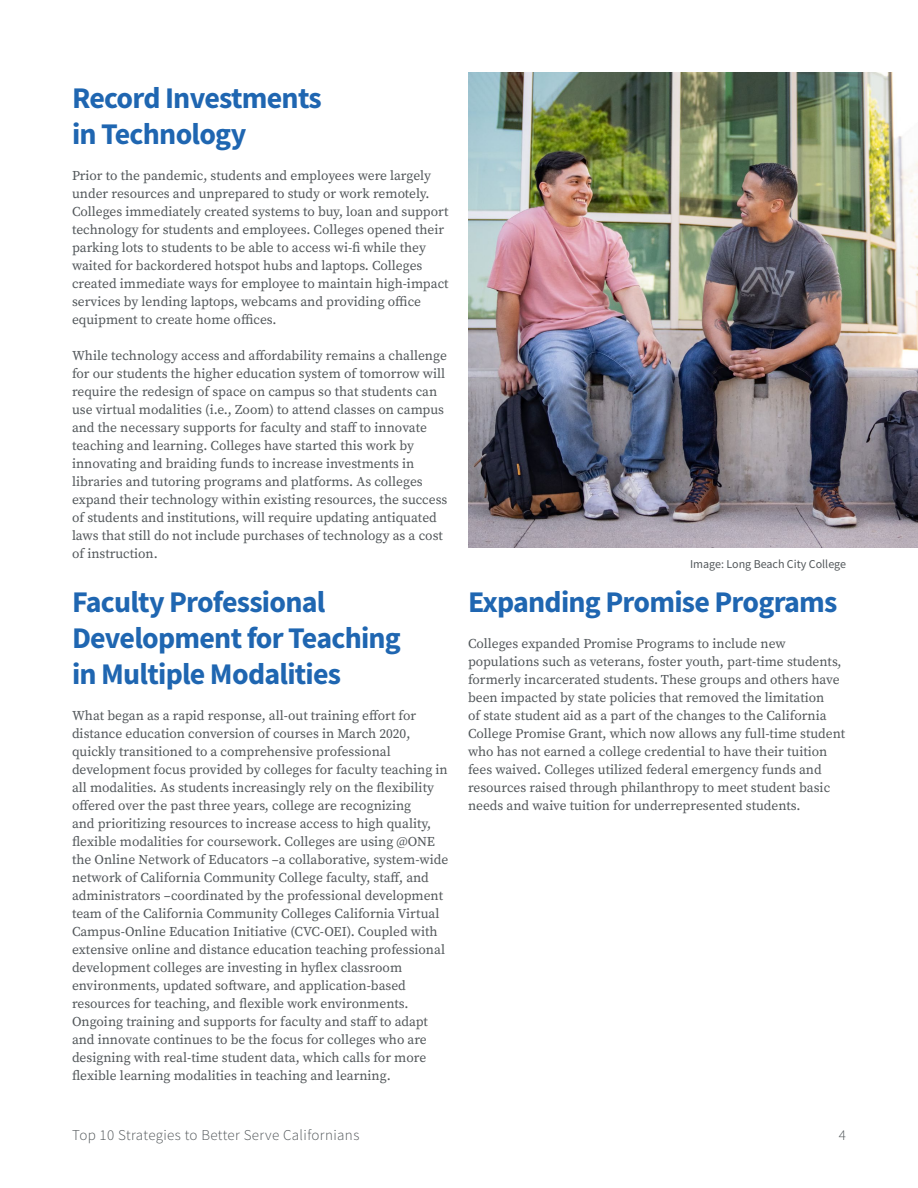
<style>
.page{position:relative;width:918px;height:1188px;background:#fff}
.page>*{position:absolute;margin:0;border:0;box-sizing:border-box;transform-origin:0 0}
.t1{font:700 30px/36px "Source Sans Pro";letter-spacing:-.025em;color:#1f66b1}
.t2{font:300 15px "Source Sans Pro";letter-spacing:.025em;color:#52575a}
.t3{font:13.5px/18px "Source Serif Pro";color:#52575a}
.t4{font:12px "Source Sans Pro";color:#52575a}
</style>
<div class="page">
<img style="left:468px;top:73px;width:450px;height:475px">
<h2 class="t1" style="left:72px;top:80px;width:251px">Record Investments in Technology</h2>
<p class="t3" style="left:72px;top:166px;width:378px">Prior to the pandemic, students and employees were largely under resources and unprepared to study or work remotely.<br>Colleges immediately created systems to buy, loan and support technology for students and employees. Colleges opened their parking lots to students to be able to access wi-fi while they waited for backordered hotspot hubs and laptops. Colleges created immediate ways for employee to maintain high-impact services by lending laptops, webcams and providing office equipment to create home offices.</p>
<p class="t3" style="left:72px;top:346px;width:377px">While technology access and affordability remains a challenge for our students the higher education system of tomorrow will require the redesign of space on campus so that students can use virtual modalities (i.e., Zoom) to attend classes on campus and the necessary supports for faculty and staff to innovate teaching and learning. Colleges have started this work by innovating and braiding funds to increase investments in libraries and tutoring programs and platforms. As colleges expand their technology within existing resources, the success of students and institutions, will require updating antiquated laws that still do not include purchases of technology as a cost of instruction.</p>
<h2 class="t1" style="left:72px;top:584px;width:331px">Faculty Professional<br>Development for Teaching in Multiple Modalities</h2>
<p class="t3" style="left:72px;top:706px;width:378px">What began as a rapid response, all-out training effort for distance education conversion of courses in March 2020, quickly transitioned to a comprehensive professional development focus provided by colleges for faculty teaching in all modalities. As students increasingly rely on the flexibility offered over the past three years, college are recognizing<br>and prioritizing resources to increase access to high quality, flexible modalities for coursework. Colleges are using @ONE the Online Network of Educators –a collaborative, system-wide network of California Community College faculty, staff, and administrators –coordinated by the professional development team of the California Community Colleges California Virtual Campus-Online Education Initiative (CVC-OEI). Coupled with extensive online and distance education teaching professional development colleges are investing in hyflex classroom environments, updated software, and application-based resources for teaching, and flexible work environments.<br>Ongoing training and supports for faculty and staff to adapt and innovate continues to be the focus for colleges who are designing with real-time student data, which calls for more flexible learning modalities in teaching and learning.</p>
<p class="t4" style="left:690px;top:556px;width:157px">Image: Long Beach City College</p>
<h2 class="t1" style="left:468px;top:584px;width:371px">Expanding Promise Programs</h2>
<p class="t3" style="left:468px;top:634px;width:379px">Colleges expanded Promise Programs to include new populations such as veterans, foster youth, part-time students, formerly incarcerated students. These groups and others have been impacted by state policies that removed the limitation<br>of state student aid as a part of the changes to the California College Promise Grant, which now allows any full-time student who has not earned a college credential to have their tuition fees waived. Colleges utilized federal emergency funds and resources raised through philanthropy to meet student basic needs and waive tuition for underrepresented students.</p>
<p class="t2" style="left:72px;top:1126px;width:289px">Top 10 Strategies to Better Serve Californians</p>
<p class="t2" style="left:839px;top:1126px;width:9px">4</p>
</div>
